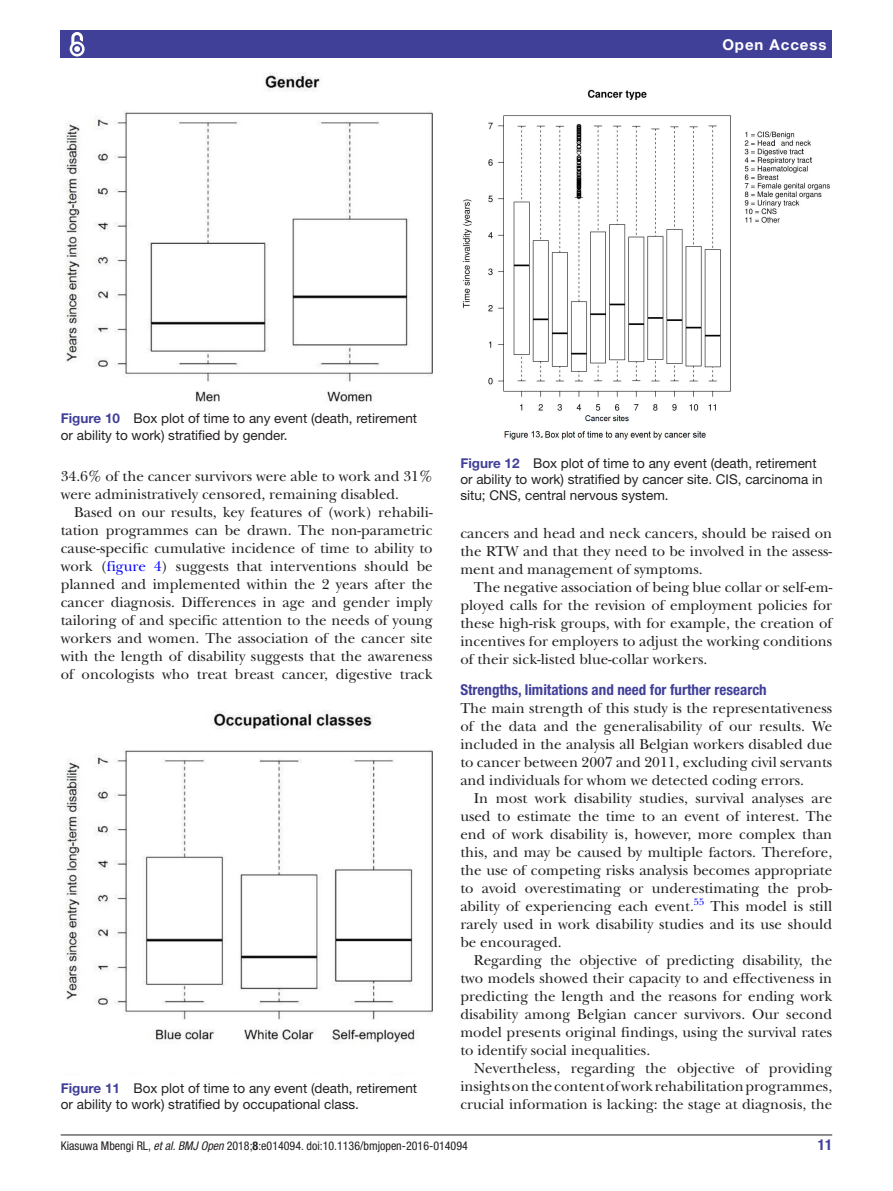
<style>
.page{position:relative;width:893px;height:1191px;background:#fff}
.page>*{position:absolute;margin:0;border:0;box-sizing:border-box;transform-origin:0 0}
.t1{font:15px/18px "New Baskerville";color:#231f20;text-align:justify}
.t2{font:700 condensed 15px "Helvetica Neue LT Std";color:#414099}
.t3{font:700 15px "Helvetica Neue LT Std";letter-spacing:.065em;color:#fff}
.t4{font:13.5px/16.2px "Helvetica Neue LT Std";color:#231f20}
.t5{font:condensed 12px "Helvetica Neue LT Std";color:#231f20}
.s1{font-weight:700;color:#414099}
.s2{color:#00f}
.s3{font-style:italic}
.s4{font-weight:700}
</style>
<div class="page">
<hr style="left:61px;top:1134px;width:771px;height:1px;background:#231f20">
<div style="left:61px;top:31px;width:771px;height:27px;background:#414099"></div>
<svg style="left:69px;top:32px;width:16px;height:25px"></svg>
<img style="left:65px;top:73px;width:368px;height:329px">
<img style="left:65px;top:711px;width:368px;height:332px">
<img style="left:463px;top:89px;width:367px;height:351px">
<p class="t3" style="left:722px;top:35px;width:106px">Open Access</p>
<p class="t4" style="left:61px;top:410px;width:358px"><span class="s1">Figure 10</span> Box plot of time to any event (death, retirement or ability to work) stratified by gender.</p>
<p class="t1" style="left:61px;top:467px;width:373px">34.6% of the cancer survivors were able to work and 31% were administratively censored, remaining disabled.</p>
<p class="t1" style="left:61px;top:503px;width:373px;text-indent:14px">Based on our results, key features of (work) rehabili&shy;tation programmes can be drawn. The non-parametric cause-specific cumulative incidence of time to ability to work (<span class="s2">figure 4</span>) suggests that interventions should be planned and implemented within the 2 years after the cancer diagnosis. Differences in age and gender imply tailoring of and specific attention to the needs of young workers and women. The association of the cancer site with the length of disability suggests that the awareness of oncologists who treat breast cancer, digestive track</p>
<p class="t4" style="left:61px;top:1080px;width:358px"><span class="s1">Figure 11</span> Box plot of time to any event (death, retirement or ability to work) stratified by occupational class.</p>
<p class="t4" style="left:460px;top:455px;width:364px"><span class="s1">Figure 12</span> Box plot of time to any event (death, retirement or ability to work) stratified by cancer site. CIS, carcinoma in situ; CNS, central nervous system.</p>
<p class="t1" style="left:460px;top:524px;width:373px">cancers and head and neck cancers, should be raised on the RTW and that they need to be involved in the assess&shy;ment and management of symptoms.</p>
<p class="t1" style="left:460px;top:578px;width:373px;text-indent:13px">The negative association of being blue collar or self-em&shy;ployed calls for the revision of employment policies for these high-risk groups, with for example, the creation of incentives for employers to adjust the working conditions of their sick-listed blue-collar workers.</p>
<p class="t2" style="left:460px;top:681px;width:308px">Strengths, limitations and need for further research</p>
<p class="t1" style="left:460px;top:699px;width:373px">The main strength of this study is the representativeness of the data and the generalisability of our results. We included in the analysis all Belgian workers disabled due to cancer between 2007 and 2011, excluding civil servants and individuals for whom we detected coding errors.</p>
<p class="t1" style="left:460px;top:789px;width:373px;text-indent:14px">In most work disability studies, survival analyses are used to estimate the time to an event of interest. The end of work disability is, however, more complex than this, and may be caused by multiple factors. Therefore, the use of competing risks analysis becomes appropriate to avoid overestimating or underestimating the prob&shy;ability of experiencing each event.<sup>55</sup> This model is still rarely used in work disability studies and its use should be encouraged.</p>
<p class="t1" style="left:460px;top:951px;width:373px;text-indent:14px">Regarding the objective of predicting disability, the two models showed their capacity to and effectiveness in predicting the length and the reasons for ending work disability among Belgian cancer survivors. Our second model presents original findings, using the survival rates to identify social inequalities.</p>
<p class="t1" style="left:460px;top:1059px;width:373px;text-indent:14px">Nevertheless, regarding the objective of providing insights on the content of work rehabilitation programmes, crucial information is lacking: the stage at diagnosis, the</p>
<p class="t5" style="left:61px;top:1138px;width:409px">Kiasuwa Mbengi RL, <span class="s3">et al</span>. <span class="s3">BMJ Open</span> 2018;<span class="s4">8</span>:e014094. doi:10.1136/bmjopen-2016-014094</p>
<p class="t2" style="left:818px;top:1135px;width:16px">11</p>
</div>
